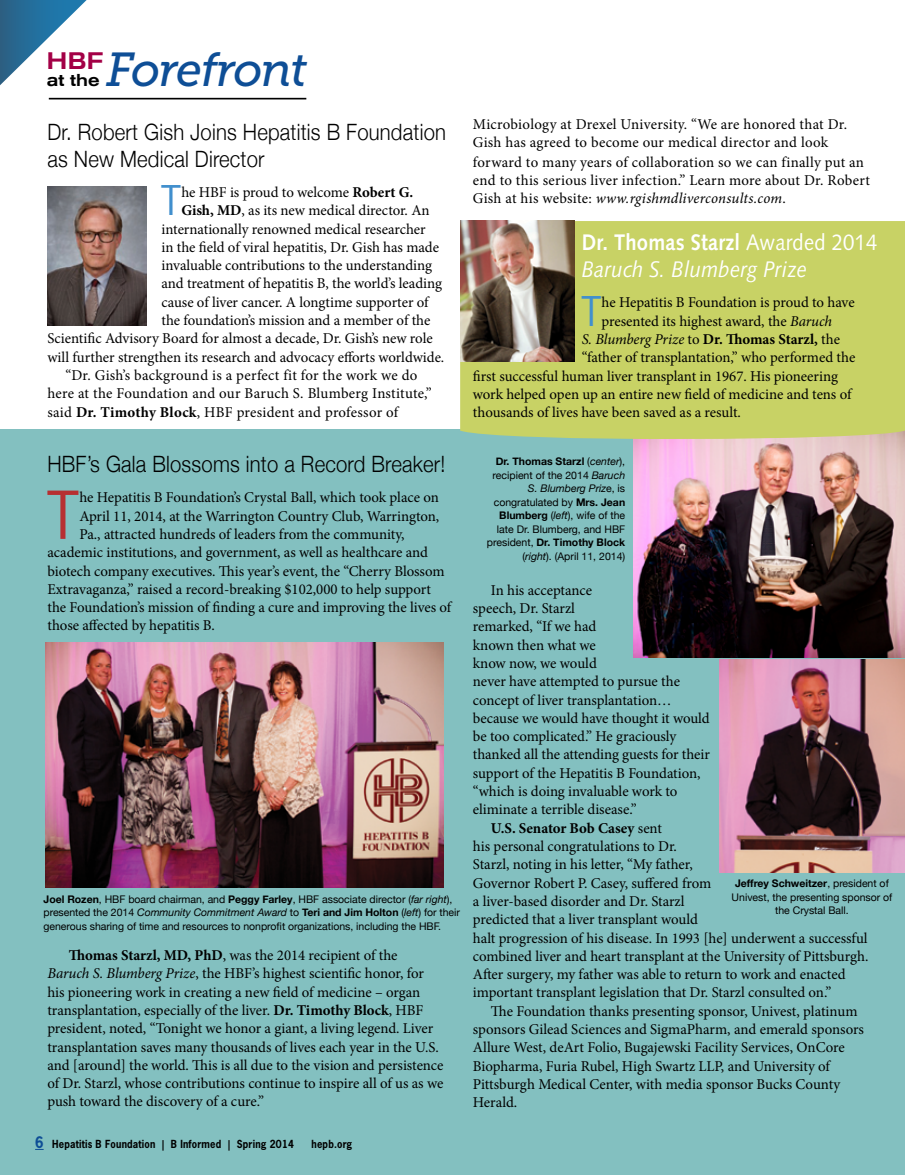
<style>
.page{position:relative;width:905px;height:1175px;background:#fff}
.page>*{position:absolute;margin:0;border:0;box-sizing:border-box;transform-origin:0 0}
.t1{font:62.1px "News Gothic";color:#b72f31}
.t2{font:italic 47.55px "Museo Slab 500";letter-spacing:-.035em;color:#0e4e96}
.t3{font:38.55px "News Gothic";color:#418fcd}
.t4{font:500 expanded 23.7px "Akzidenz Grotesk BE";color:#a30046;scale:.92 1}
.t5{font:300 22.5px/27px "Helvetica Neue";letter-spacing:.01em;color:#000;scale:.9 1}
.t6{font:italic 22.5px/27px "Syntax";letter-spacing:.01em;color:#fff;scale:.9 1}
.t7{font:500 expanded 17.1px "Akzidenz Grotesk BE";color:#000;scale:.9 1}
.t8{font:15px/18.3px "Minion Pro";color:#000}
.t9{font:700 15px "Minion Pro";color:#000}
.t10{font:10.5px/13.5px "Helvetica Neue";color:#000;text-align:right}
.t11{font:700 10.5px "News Gothic";letter-spacing:.02em;color:#000;scale:.9 1}
.s1{font-weight:700}
.s2{font-style:italic}
.s3{font-weight:700;font-style:normal}
.s4{font-style:normal}
.s5{font-weight:400;font-style:italic}
.s6{font-weight:400}
.s7{font-size:15px;color:#0e4e96}
</style>
<div class="page">
<div style="left:0;top:430px;width:904px;height:744px;background:#83c0c0"></div>
<img style="left:633px;top:442px;width:271px;height:215px">
<div style="left:460px;top:221px;width:444px;height:221px;background:#c8d265"></div>
<svg style="left:0;top:0;width:87px;height:85px"></svg>
<hr style="left:49px;top:98px;width:257px;height:1px;background:#000">
<img style="left:719px;top:659px;width:185px;height:214px">
<img style="left:46px;top:642px;width:397px;height:245px">
<img style="left:48px;top:186px;width:98px;height:139px">
<img style="left:461px;top:221px;width:113px;height:140px">
<h3 class="t4" style="left:47px;top:47px;width:62px">HBF</h3>
<p class="t7" style="left:47px;top:70px;width:60px">at the</p>
<h2 class="t2" style="left:106px;top:43px;width:202px">Forefront</h2>
<h3 class="t5" style="left:47px;top:118px;width:444px">Dr. Robert Gish Joins Hepatitis B Foundation as New Medical Director</h3>
<h3 class="t3" style="left:161px;top:176px;width:22px">T</h3>
<p class="t8" style="left:181px;top:183px;width:233px">he HBF is proud to welcome <span class="s1">Robert G.</span></p>
<p class="t8" style="left:181px;top:201px;width:250px"><span class="s1">Gish, MD</span>, as its new medical director. An</p>
<p class="t8" style="left:161px;top:220px;width:266px">internationally renowned medical researcher</p>
<p class="t8" style="left:161px;top:238px;width:279px">in the field of viral hepatitis, Dr. Gish has made</p>
<p class="t8" style="left:161px;top:256px;width:272px">invaluable contributions to the understanding</p>
<p class="t8" style="left:161px;top:274px;width:282px">and treatment of hepatitis B, the world’s leading</p>
<p class="t8" style="left:161px;top:293px;width:268px">cause of liver cancer. A longtime supporter of</p>
<p class="t8" style="left:161px;top:311px;width:270px">the foundation’s mission and a member of the</p>
<p class="t8" style="left:47px;top:329px;width:387px">Scientific Advisory Board for almost a decade, Dr. Gish’s new role</p>
<p class="t8" style="left:47px;top:348px;width:398px">will further strengthen its research and advocacy efforts worldwide.</p>
<p class="t8" style="left:65px;top:366px;width:353px">“Dr. Gish’s background is a perfect fit for the work we do</p>
<p class="t8" style="left:47px;top:384px;width:386px">here at the Foundation and our Baruch S. Blumberg Institute,”</p>
<p class="t8" style="left:47px;top:403px;width:352px">said <span class="s1">Dr. Timothy Block</span>, HBF president and professor of</p>
<p class="t8" style="left:473px;top:115px;width:376px">Microbiology at Drexel University. “We are honored that Dr.<br>Gish has agreed to become our medical director and look</p>
<p class="t8" style="left:473px;top:153px;width:398px">forward to many years of collaboration so we can finally put an end to this serious liver infection.” Learn more about Dr. Robert<br>Gish at his website: <span class="s2">www.rgishmdliverconsults.com</span>.</p>
<h3 class="t6" style="left:581px;top:229px;width:330px"><span class="s3">Dr. Thomas Starzl</span> <span class="s4">Awarded 2014<br></span>Baruch S. Blumberg Prize</h3>
<h3 class="t3" style="left:581px;top:286px;width:22px">T</h3>
<p class="t8" style="left:601px;top:293px;width:254px">he Hepatitis B Foundation is proud to have</p>
<p class="t8" style="left:601px;top:312px;width:232px">presented its highest award, the <span class="s2">Baruch</span></p>
<p class="t9" style="left:581px;top:328px;width:260px"><span class="s5">S. Blumberg Prize</span> <span class="s6">to</span> Dr. Thomas Starzl, <span class="s6">the</span></p>
<p class="t8" style="left:581px;top:348px;width:275px">“father of transplantation,” who performed the</p>
<p class="t8" style="left:473px;top:366px;width:366px">first successful human liver transplant in 1967. His pioneering</p>
<p class="t8" style="left:473px;top:385px;width:380px">work helped open up an entire new field of medicine and tens of</p>
<p class="t8" style="left:473px;top:403px;width:269px">thousands of lives have been saved as a result.</p>
<h3 class="t5" style="left:47px;top:450px;width:443px">HBF’s Gala Blossoms into a Record Breaker!</h3>
<h1 class="t1" style="left:46px;top:475px;width:35px">T</h1>
<p class="t8" style="left:79px;top:488px;width:361px">he Hepatitis B Foundation’s Crystal Ball, which took place on</p>
<p class="t8" style="left:79px;top:506px;width:361px">April 11, 2014, at the Warrington Country Club, Warrington,</p>
<p class="t8" style="left:79px;top:525px;width:326px">Pa., attracted hundreds of leaders from the community,</p>
<p class="t8" style="left:47px;top:543px;width:382px">academic institutions, and government, as well as healthcare and</p>
<p class="t8" style="left:47px;top:561px;width:399px">biotech company executives. This year’s event, the “Cherry Blossom</p>
<p class="t8" style="left:47px;top:580px;width:385px">Extravaganza,” raised a record-breaking $102,000 to help support</p>
<p class="t8" style="left:47px;top:598px;width:405px">the Foundation’s mission of finding a cure and improving the lives of</p>
<p class="t8" style="left:47px;top:616px;width:169px">those affected by hepatitis B.</p>
<p class="t10" style="left:44px;top:892px;width:418px;text-align:left"><span class="s1">Joel Rozen</span>, HBF board chairman, and <span class="s1">Peggy Farley</span>, HBF associate director (<span class="s2">far right</span>), presented the 2014 <span class="s2">Community Commitment Award</span> to <span class="s1">Teri and Jim Holton</span> (<span class="s2">left</span>) for their generous sharing of time and resources to nonprofit organizations, including the HBF.</p>
<p class="t8" style="left:47px;top:946px;width:397px;text-indent:21px"><span class="s1">Thomas Starzl, MD, PhD</span>, was the 2014 recipient of the<br><span class="s2">Baruch S. Blumberg Prize</span>, the HBF’s highest scientific honor, for his pioneering work in creating a new field of medicine – organ transplantation, especially of the liver. <span class="s1">Dr. Timothy Block</span>, HBF president, noted, “Tonight we honor a giant, a living legend. Liver transplantation saves many thousands of lives each year in the U.S. and [around] the world. This is all due to the vision and persistence of Dr. Starzl, whose contributions continue to inspire all of us as we push toward the discovery of a cure.”</p>
<p class="t11" style="left:35px;top:1137px;width:289px"><span class="s7">6</span> Hepatitis B Foundation | B Informed | Spring 2014</p>
<p class="t11" style="left:311px;top:1137px;width:47px">hepb.org</p>
<p class="t10" style="left:487px;top:455px;width:140px"><span class="s1">Dr. Thomas Starzl</span> (<span class="s2">center</span>), recipient of the 2014 <span class="s2">Baruch<br>S. Blumberg Priz</span>e, is congratulated by <span class="s1">Mrs. Jean<br>Blumberg</span> (<span class="s2">left</span>), wife of the late Dr. Blumberg, and HBF president, <span class="s1">Dr. Timothy Block </span>(<span class="s2">right</span>). (April 11, 2014)</p>
<p class="t8" style="left:491px;top:581px;width:103px">In his acceptance</p>
<p class="t8" style="left:473px;top:599px;width:104px">speech, Dr. Starzl</p>
<p class="t8" style="left:473px;top:617px;width:125px">remarked, “If we had</p>
<p class="t8" style="left:473px;top:635px;width:124px">known then what we</p>
<p class="t8" style="left:473px;top:654px;width:125px">know now, we would</p>
<p class="t8" style="left:473px;top:672px;width:208px">never have attempted to pursue the</p>
<p class="t8" style="left:473px;top:690px;width:200px">concept of liver transplantation…</p>
<p class="t8" style="left:473px;top:709px;width:238px">because we would have thought it would</p>
<p class="t8" style="left:473px;top:727px;width:205px">be too complicated.” He graciously</p>
<p class="t8" style="left:473px;top:745px;width:238px">thanked all the attending guests for their</p>
<p class="t8" style="left:473px;top:764px;width:229px">support of the Hepatitis B Foundation,</p>
<p class="t8" style="left:473px;top:782px;width:206px">“which is doing invaluable work to</p>
<p class="t8" style="left:473px;top:800px;width:165px">eliminate a terrible disease.”</p>
<p class="t9" style="left:491px;top:817px;width:172px">U.S. Senator Bob Casey <span class="s6">sent</span></p>
<p class="t8" style="left:473px;top:837px;width:205px">his personal congratulations to Dr.</p>
<p class="t8" style="left:473px;top:855px;width:221px">Starzl, noting in his letter, “My father,</p>
<p class="t8" style="left:473px;top:873px;width:240px">Governor Robert P. Casey, suffered from</p>
<p class="t8" style="left:473px;top:892px;width:213px">a liver-based disorder and Dr. Starzl</p>
<p class="t8" style="left:473px;top:910px;width:227px">predicted that a liver transplant would</p>
<p class="t8" style="left:473px;top:928px;width:396px">halt progression of his disease. In 1993 [he] underwent a successful</p>
<p class="t8" style="left:473px;top:947px;width:397px">combined liver and heart transplant at the University of Pittsburgh.</p>
<p class="t8" style="left:473px;top:965px;width:374px">After surgery, my father was able to return to work and enacted</p>
<p class="t8" style="left:473px;top:983px;width:360px">important transplant legislation that Dr. Starzl consulted on.”</p>
<p class="t8" style="left:491px;top:1001px;width:368px">The Foundation thanks presenting sponsor, Univest, platinum</p>
<p class="t8" style="left:473px;top:1020px;width:392px">sponsors Gilead Sciences and SigmaPharm, and emerald sponsors</p>
<p class="t8" style="left:473px;top:1038px;width:373px">Allure West, deArt Folio, Bugajewski Facility Services, OnCore</p>
<p class="t8" style="left:473px;top:1056px;width:358px">Biopharma, Furia Rubel, High Swartz LLP, and University of</p>
<p class="t8" style="left:473px;top:1075px;width:369px">Pittsburgh Medical Center, with media sponsor Bucks County</p>
<p class="t8" style="left:473px;top:1093px;width:46px">Herald.</p>
<p class="t10" style="left:731px;top:876px;width:162px;text-align:center"><span class="s1">Jeffrey Schweitzer</span>, president of<br>Univest, the presenting sponsor of the Crystal Ball.</p>
</div>
